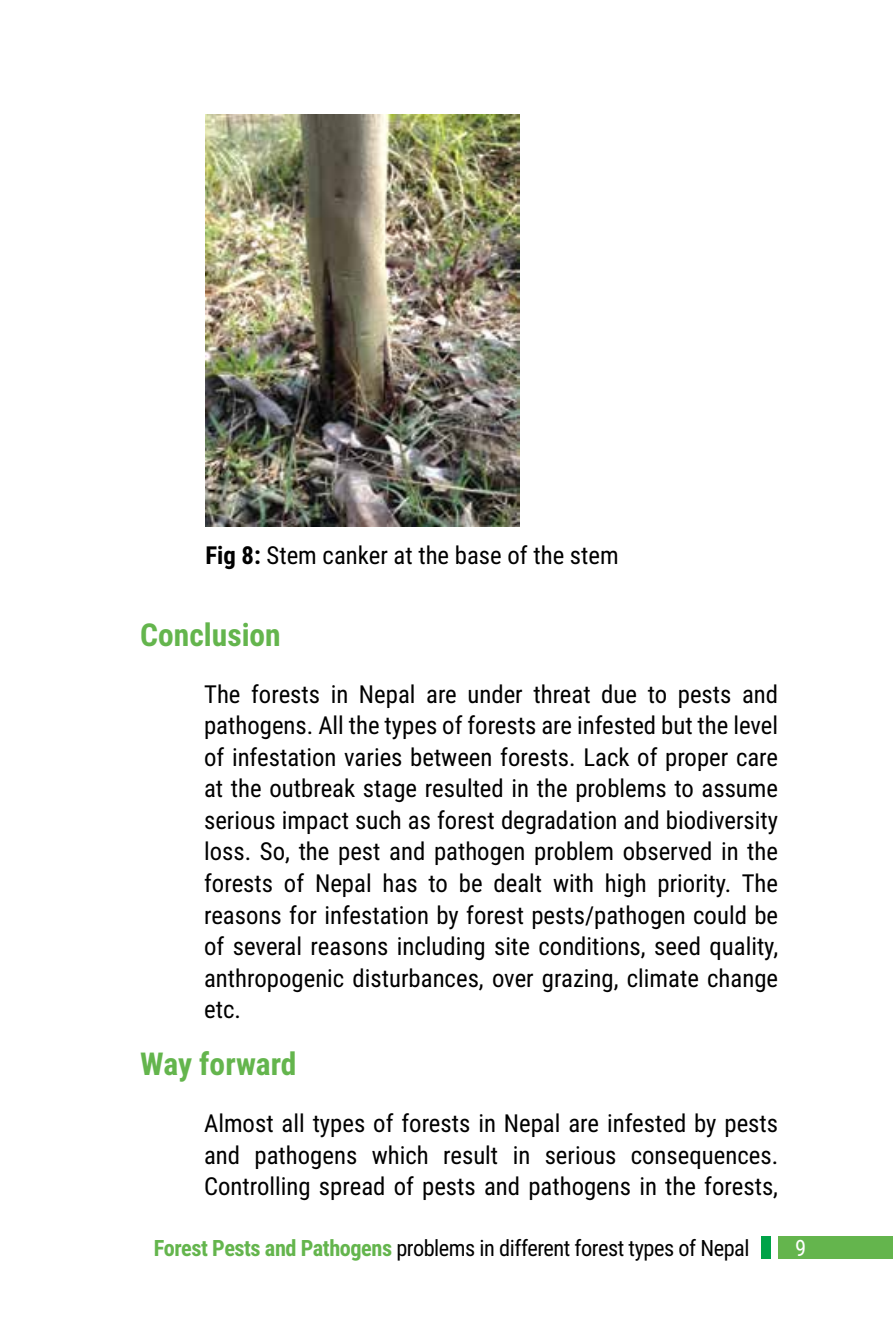
<style>
.page{position:relative;width:893px;height:1340px;background:#fff}
.page>*{position:absolute;margin:0;border:0;box-sizing:border-box;transform-origin:0 0}
.t1{font:700 31.5px "Roboto Condensed";color:#64b54d}
.t2{font:24.75px/31.5px "Roboto Condensed";color:#000;text-align:justify}
.t3{font:22.5px "Roboto Condensed";letter-spacing:-.02em;color:#000}
.t4{font:22.5px "Roboto Condensed";color:#fff}
.s1{font-weight:700}
.s2{font-weight:700;color:#64b54d}
</style>
<div class="page">
<div style="left:778px;top:1236px;width:115px;height:22px;background:#64b54d"></div>
<div style="left:762px;top:1236px;width:9px;height:22px;background:#00a348"></div>
<img style="left:205px;top:115px;width:314px;height:412px">
<p class="t2" style="left:205px;top:538px;width:415px"><span class="s1">Fig 8:</span> Stem canker at the base of the stem</p>
<p class="t1" style="left:140px;top:612px;width:142px">Conclusion</p>
<p class="t2" style="left:204px;top:677px;width:576px">The forests in Nepal are under threat due to pests and pathogens. All the types of forests are infested but the level of infestation varies between forests. Lack of proper care at the outbreak stage resulted in the problems to assume serious impact such as forest degradation and biodiversity loss. So, the pest and pathogen problem observed in the forests of Nepal has to be dealt with high priority. The reasons for infestation by forest pests/pathogen could be of several reasons including site conditions, seed quality, anthropogenic disturbances, over grazing, climate change etc.</p>
<p class="t1" style="left:140px;top:1041px;width:158px">Way forward</p>
<p class="t2" style="left:204px;top:1106px;width:576px">Almost all types of forests in Nepal are infested by pests and pathogens which result in serious consequences.<br>Controlling spread of pests and pathogens in the forests,</p>
<p class="t3" style="left:154px;top:1232px;width:597px"><span class="s2">Forest Pests and Pathogens</span> problems in different forest types of Nepal</p>
<p class="t4" style="left:795px;top:1232px;width:13px">9</p>
</div>
